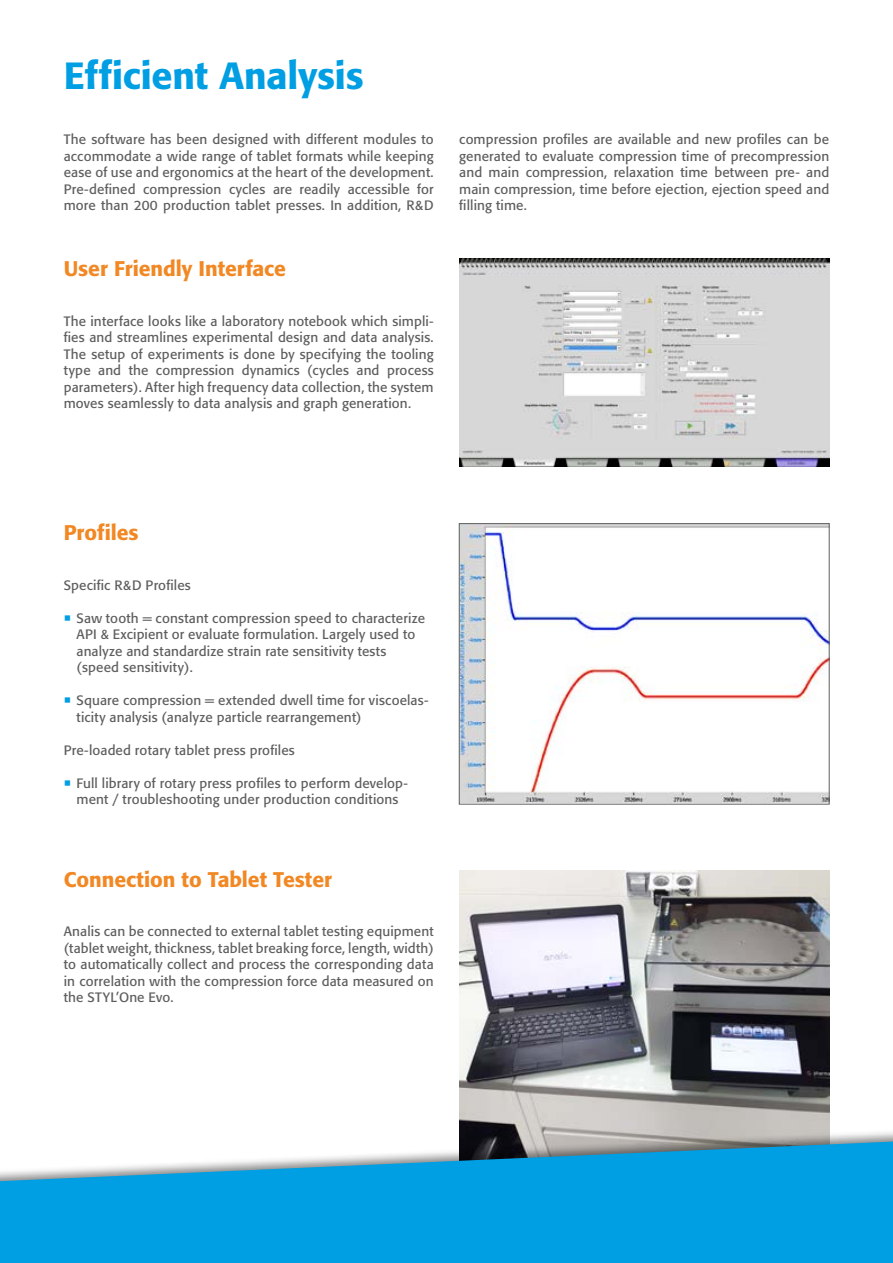
<style>
.page{position:relative;width:893px;height:1263px;background:#fff}
.page>*{position:absolute;margin:0;border:0;box-sizing:border-box;transform-origin:0 0}
.t1{font:500 37.5px "Formata";letter-spacing:-.005em;color:#009ee3}
.t2{font:500 21px "Formata";color:#f18824}
.t3{font:13.5px/16.5px "Formata";letter-spacing:.01em;color:#5e5e5d;text-align:justify}
</style>
<div class="page">
<img style="left:459px;top:871px;width:370px;height:216px">
<div style="left:0;top:1087px;width:893px;height:176px;background:#000;opacity:.46"></div>
<svg style="left:0;top:1141px;width:893px;height:122px;background:#22a6df"></svg>
<img style="left:459px;top:259px;width:370px;height:208px">
<img style="left:461px;top:525px;width:367px;height:277px">
<div style="left:459px;top:523px;width:371px;height:281px;border:1px solid #5e5e5d"></div>
<h1 class="t1" style="left:64px;top:53px;width:301px">Efficient Analysis</h1>
<p class="t3" style="left:64px;top:131px;width:371px">The software has been designed with different modules to accommodate a wide range of tablet formats while keeping ease of use and ergonomics at the heart of the development.<br>Pre-defined compression cycles are readily accessible for more than 200 production tablet presses. In addition, R&amp;D</p>
<p class="t3" style="left:459px;top:131px;width:371px">compression profiles are available and new profiles can be generated to evaluate compression time of precompression and main compression, relaxation time between pre- and main compression, time before ejection, ejection speed and filling time.</p>
<h2 class="t2" style="left:64px;top:256px;width:224px">User Friendly Interface</h2>
<p class="t3" style="left:64px;top:313px;width:371px">The interface looks like a laboratory notebook which simpli&shy;fies and streamlines experimental design and data analysis.<br>The setup of experiments is done by specifying the tooling type and the compression dynamics (cycles and process parameters). After high frequency data collection, the system moves seamlessly to data analysis and graph generation.</p>
<h2 class="t2" style="left:64px;top:520px;width:76px">Profiles</h2>
<p class="t3" style="left:64px;top:577px;width:129px">Specific R&amp;D Profiles</p>
<p class="t3" style="left:77px;top:610px;width:350px;text-align:left">Saw tooth = constant compression speed to characterize API &amp; Excipient or evaluate formulation. Largely used to analyze and standardize strain rate sensitivity tests (speed sensitivity).</p>
<p class="t3" style="left:77px;top:692px;width:353px">Square compression = extended dwell time for viscoelas&shy;ticity analysis (analyze particle rearrangement)</p>
<p class="t3" style="left:64px;top:741px;width:233px">Pre-loaded rotary tablet press profiles</p>
<p class="t3" style="left:77px;top:774px;width:333px">Full library of rotary press profiles to perform develop&shy;ment / troubleshooting under production conditions</p>
<h2 class="t2" style="left:64px;top:866px;width:270px">Connection to Tablet Tester</h2>
<p class="t3" style="left:64px;top:923px;width:371px">Analis can be connected to external tablet testing equipment (tablet weight, thickness, tablet breaking force, length, width) to automatically collect and process the corresponding data in correlation with the compression force data measured on the STYL’One Evo.</p>
</div>
